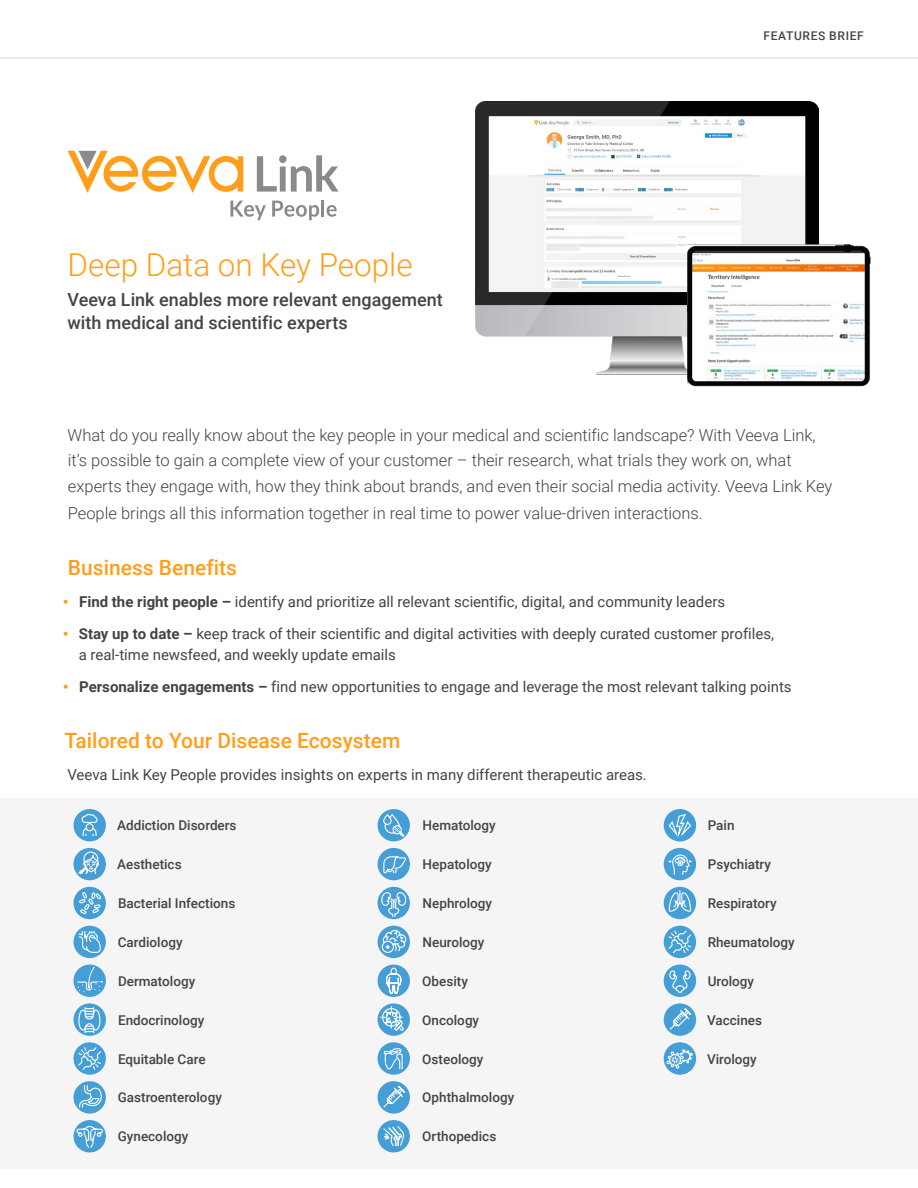
<style>
.page{position:relative;width:918px;height:1188px;background:#fff}
.page>*{position:absolute;margin:0;border:0;box-sizing:border-box;transform-origin:0 0}
.t1{font:300 31.5px "Roboto";color:#ff9e1a}
.t2{font:500 21px "Roboto";color:#ff9e1a}
.t3{font:500 18px/22.5px "Roboto";color:#444}
.t4{font:300 16.5px/25.5px "Roboto";color:#444}
.t5{font:15px/21px "Roboto";color:#444}
.t6{font:500 13.5px "Roboto";color:#444}
.t7{font:500 12px "Roboto";letter-spacing:.055em;color:#444545}
.s1{font-family:"Arial MT Std";font-weight:500;color:#ff9e1a}
.s2{font-weight:700}
</style>
<div class="page">
<hr style="left:0;top:58px;width:918px;height:1px;background:#d9d9d9">
<div style="left:0;top:798px;width:918px;height:371px;background:#f5f5f5"></div>
<div style="left:73px;top:809px;width:33px;height:32px;background:#459ed6;border-radius:50%"></div>
<svg style="left:81px;top:813px;width:17px;height:23px"></svg>
<div style="left:378px;top:809px;width:32px;height:32px;background:#459ed6;border-radius:50%"></div>
<svg style="left:383px;top:815px;width:22px;height:23px"></svg>
<div style="left:664px;top:809px;width:32px;height:32px;background:#459ed6;border-radius:50%"></div>
<svg style="left:668px;top:813px;width:24px;height:28px"></svg>
<div style="left:73px;top:848px;width:33px;height:32px;background:#459ed6;border-radius:50%"></div>
<svg style="left:77px;top:851px;width:23px;height:24px"></svg>
<div style="left:378px;top:848px;width:32px;height:32px;background:#459ed6;border-radius:50%"></div>
<svg style="left:383px;top:856px;width:27px;height:18px"></svg>
<div style="left:664px;top:848px;width:32px;height:32px;background:#459ed6;border-radius:50%"></div>
<svg style="left:667px;top:854px;width:26px;height:22px"></svg>
<div style="left:73px;top:887px;width:33px;height:32px;background:#459ed6;border-radius:50%"></div>
<svg style="left:78px;top:891px;width:24px;height:27px"></svg>
<div style="left:378px;top:887px;width:32px;height:32px;background:#459ed6;border-radius:50%"></div>
<svg style="left:381px;top:891px;width:26px;height:27px"></svg>
<div style="left:664px;top:887px;width:32px;height:32px;background:#459ed6;border-radius:50%"></div>
<svg style="left:668px;top:889px;width:24px;height:23px"></svg>
<div style="left:73px;top:926px;width:33px;height:32px;background:#459ed6;border-radius:50%"></div>
<svg style="left:78px;top:930px;width:23px;height:23px"></svg>
<div style="left:378px;top:926px;width:32px;height:32px;background:#459ed6;border-radius:50%"></div>
<svg style="left:381px;top:929px;width:26px;height:25px"></svg>
<div style="left:664px;top:926px;width:32px;height:32px;background:#459ed6;border-radius:50%"></div>
<svg style="left:668px;top:930px;width:24px;height:24px"></svg>
<div style="left:73px;top:965px;width:33px;height:32px;background:#459ed6;border-radius:50%"></div>
<svg style="left:76px;top:967px;width:26px;height:25px"></svg>
<div style="left:378px;top:965px;width:32px;height:32px;background:#459ed6;border-radius:50%"></div>
<svg style="left:386px;top:967px;width:16px;height:27px"></svg>
<div style="left:664px;top:965px;width:32px;height:32px;background:#459ed6;border-radius:50%"></div>
<svg style="left:669px;top:970px;width:22px;height:24px"></svg>
<svg style="left:73px;top:1003px;width:33px;height:33px"></svg>
<svg style="left:78px;top:1006px;width:23px;height:28px"></svg>
<svg style="left:378px;top:1003px;width:32px;height:33px"></svg>
<div style="left:664px;top:1003px;width:32px;height:33px;background:#459ed6;border-radius:50%"></div>
<svg style="left:669px;top:1007px;width:23px;height:24px"></svg>
<svg style="left:73px;top:1042px;width:33px;height:33px"></svg>
<svg style="left:77px;top:1046px;width:25px;height:25px"></svg>
<div style="left:378px;top:1042px;width:32px;height:33px;background:#459ed6;border-radius:50%"></div>
<div style="left:664px;top:1042px;width:32px;height:33px;background:#459ed6;border-radius:50%"></div>
<svg style="left:666px;top:1048px;width:28px;height:20px"></svg>
<svg style="left:73px;top:1081px;width:33px;height:33px"></svg>
<svg style="left:78px;top:1085px;width:25px;height:23px"></svg>
<div style="left:378px;top:1081px;width:32px;height:33px;background:#459ed6;border-radius:50%"></div>
<svg style="left:379px;top:1005px;width:27px;height:103px"></svg>
<div style="left:73px;top:1120px;width:33px;height:32px;background:#459ed6;border-radius:50%"></div>
<svg style="left:76px;top:1125px;width:27px;height:24px"></svg>
<div style="left:378px;top:1120px;width:32px;height:32px;background:#459ed6;border-radius:50%"></div>
<svg style="left:383px;top:1126px;width:22px;height:21px"></svg>
<img style="left:476px;top:101px;width:343px;height:273px">
<img style="left:688px;top:245px;width:183px;height:142px">
<svg style="left:257px;top:155px;width:82px;height:37px"></svg>
<svg style="left:68px;top:151px;width:175px;height:42px"></svg>
<svg style="left:230px;top:201px;width:36px;height:19px"></svg>
<svg style="left:272px;top:200px;width:65px;height:20px"></svg>
<h1 class="t1" style="left:68px;top:243px;width:347px">Deep Data on Key People</h1>
<p class="t3" style="left:68px;top:288px;width:377px">Veeva Link enables more relevant engagement with medical and scientific experts</p>
<p class="t7" style="left:764px;top:27px;width:102px">FEATURES BRIEF</p>
<p class="t4" style="left:68px;top:422px;width:766px">What do you really know about the key people in your medical and scientific landscape? With Veeva Link, it’s possible to gain a complete view of your customer – their research, what trials they work on, what experts they engage with, how they think about brands, and even their social media activity. Veeva Link Key</p>
<p class="t4" style="left:68px;top:500px;width:637px">People brings all this information together in real time to power value-driven interactions.</p>
<h2 class="t2" style="left:68px;top:553px;width:171px">Business Benefits</h2>
<p class="t5" style="left:63px;top:591px;width:664px"><span class="s1">•</span> <span class="s2">Find the right people –</span> identify and prioritize all relevant scientific, digital, and community leaders</p>
<p class="t5" style="left:79px;top:622px;width:697px;text-indent:-16px"><span class="s1">•</span> <span class="s2">Stay up to date –</span> keep track of their scientific and digital activities with deeply curated customer profiles, a real-time newsfeed, and weekly update emails</p>
<p class="t5" style="left:63px;top:675px;width:730px"><span class="s1">•</span> <span class="s2">Personalize engagements –</span> find new opportunities to engage and leverage the most relevant talking points</p>
<h2 class="t2" style="left:65px;top:726px;width:337px">Tailored to Your Disease Ecosystem</h2>
<p class="t5" style="left:67px;top:763px;width:581px">Veeva Link Key People provides insights on experts in many different therapeutic areas.</p>
<p class="t6" style="left:117px;top:816px;width:121px">Addiction Disorders</p>
<p class="t6" style="left:423px;top:816px;width:75px">Hematology</p>
<p class="t6" style="left:708px;top:816px;width:28px">Pain</p>
<p class="t6" style="left:117px;top:855px;width:66px">Aesthetics</p>
<p class="t6" style="left:423px;top:855px;width:71px">Hepatology</p>
<p class="t6" style="left:708px;top:855px;width:65px">Psychiatry</p>
<p class="t6" style="left:118px;top:894px;width:119px">Bacterial Infections</p>
<p class="t6" style="left:423px;top:894px;width:71px">Nephrology</p>
<p class="t6" style="left:708px;top:894px;width:70px">Respiratory</p>
<p class="t6" style="left:118px;top:933px;width:66px">Cardiology</p>
<p class="t6" style="left:423px;top:933px;width:63px">Neurology</p>
<p class="t6" style="left:708px;top:933px;width:89px">Rheumatology</p>
<p class="t6" style="left:118px;top:972px;width:79px">Dermatology</p>
<p class="t6" style="left:422px;top:972px;width:47px">Obesity</p>
<p class="t6" style="left:708px;top:972px;width:48px">Urology</p>
<p class="t6" style="left:118px;top:1010px;width:88px">Endocrinology</p>
<p class="t6" style="left:422px;top:1010px;width:58px">Oncology</p>
<p class="t6" style="left:707px;top:1010px;width:57px">Vaccines</p>
<p class="t6" style="left:118px;top:1049px;width:89px">Equitable Care</p>
<p class="t6" style="left:422px;top:1049px;width:63px">Osteology</p>
<p class="t6" style="left:707px;top:1049px;width:51px">Virology</p>
<p class="t6" style="left:118px;top:1088px;width:106px">Gastroenterology</p>
<p class="t6" style="left:422px;top:1088px;width:93px">Ophthalmology</p>
<p class="t6" style="left:118px;top:1127px;width:72px">Gynecology</p>
<p class="t6" style="left:422px;top:1127px;width:75px">Orthopedics</p>
</div>
